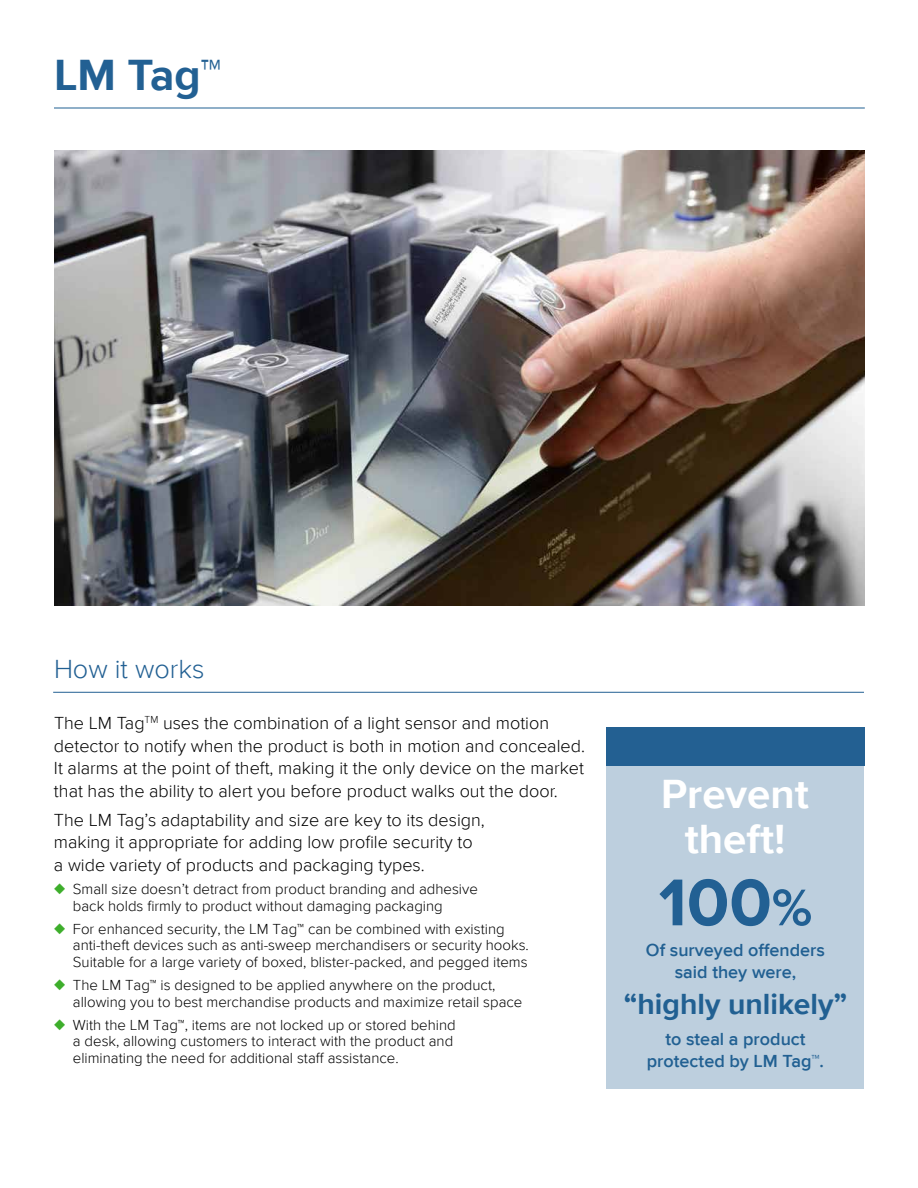
<style>
.page{position:relative;width:918px;height:1188px;background:#fff}
.page>*{position:absolute;margin:0;border:0;box-sizing:border-box;transform-origin:0 0}
.t1{font:700 68.55px "Proxima Nova";color:#226093}
.t2{font:700 45px "Proxima Nova";color:#226093}
.t3{font:700 42px/45px "Proxima Nova";color:#fff;text-align:center}
.t4{font:700 30px "Proxima Nova";color:#216092}
.t5{font:300 27px "Proxima Nova";color:#226093}
.t6{font:300 18px/22.5px "Proxima Nova";color:#000}
.t7{font:600 18px/21.6px "Proxima Nova";color:#216092;text-align:center}
.t8{font:300 15px/16.5px "Proxima Nova";color:#000}
.s1{color:#3dae2b}
.s2{font-size:53.4px}
</style>
<div class="page">
<img style="left:54px;top:150px;width:811px;height:456px">
<hr style="left:53px;top:692px;width:811px;height:1px;background:#226093">
<hr style="left:54px;top:108px;width:811px;height:1px;background:#216092">
<div style="left:606px;top:727px;width:258px;height:362px;background:#bdcfde"></div>
<div style="left:606px;top:727px;width:259px;height:38px;background:#236092"></div>
<h2 class="t2" style="left:54px;top:49px;width:169px">LM Tag™</h2>
<h3 class="t5" style="left:54px;top:654px;width:152px">How it works</h3>
<p class="t6" style="left:54px;top:712px;width:532px">The LM Tag<sup>TM</sup> uses the combination of a light sensor and motion detector to notify when the product is both in motion and concealed.<br>It alarms at the point of theft, making it the only device on the market that has the ability to alert you before product walks out the door.</p>
<p class="t6" style="left:54px;top:809px;width:432px">The LM Tag’s adaptability and size are key to its design, making it appropriate for adding low profile security to a wide variety of products and packaging types.</p>
<p class="t8" style="left:73px;top:881px;width:406px;text-indent:-19px"><span class="s1">◆</span> Small size doesn’t detract from product branding and adhesive back holds firmly to product without damaging packaging</p>
<p class="t8" style="left:73px;top:921px;width:457px;text-indent:-19px"><span class="s1">◆</span> For enhanced security, the LM Tag™ can be combined with existing anti-theft devices such as anti-sweep merchandisers or security hooks.<br>Suitable for a large variety of boxed, blister-packed, and pegged items</p>
<p class="t8" style="left:73px;top:977px;width:451px;text-indent:-19px"><span class="s1">◆</span> The LM Tag™ is designed to be applied anywhere on the product, allowing you to best merchandise products and maximize retail space</p>
<p class="t8" style="left:73px;top:1017px;width:384px;text-indent:-19px"><span class="s1">◆</span> With the LM Tag™, items are not locked up or stored behind a desk, allowing customers to interact with the product and eliminating the need for additional staff assistance.</p>
<h3 class="t3" style="left:661px;top:774px;width:149px">Prevent theft!</h3>
<h1 class="t1" style="left:659px;top:863px;width:155px">100<span class="s2">%</span></h1>
<p class="t7" style="left:646px;top:940px;width:180px">Of surveyed offenders said they were,</p>
<h3 class="t4" style="left:624px;top:987px;width:225px">“highly unlikely”</h3>
<p class="t7" style="left:647px;top:1029px;width:179px">to steal a product protected by LM Tag™.</p>
</div>
